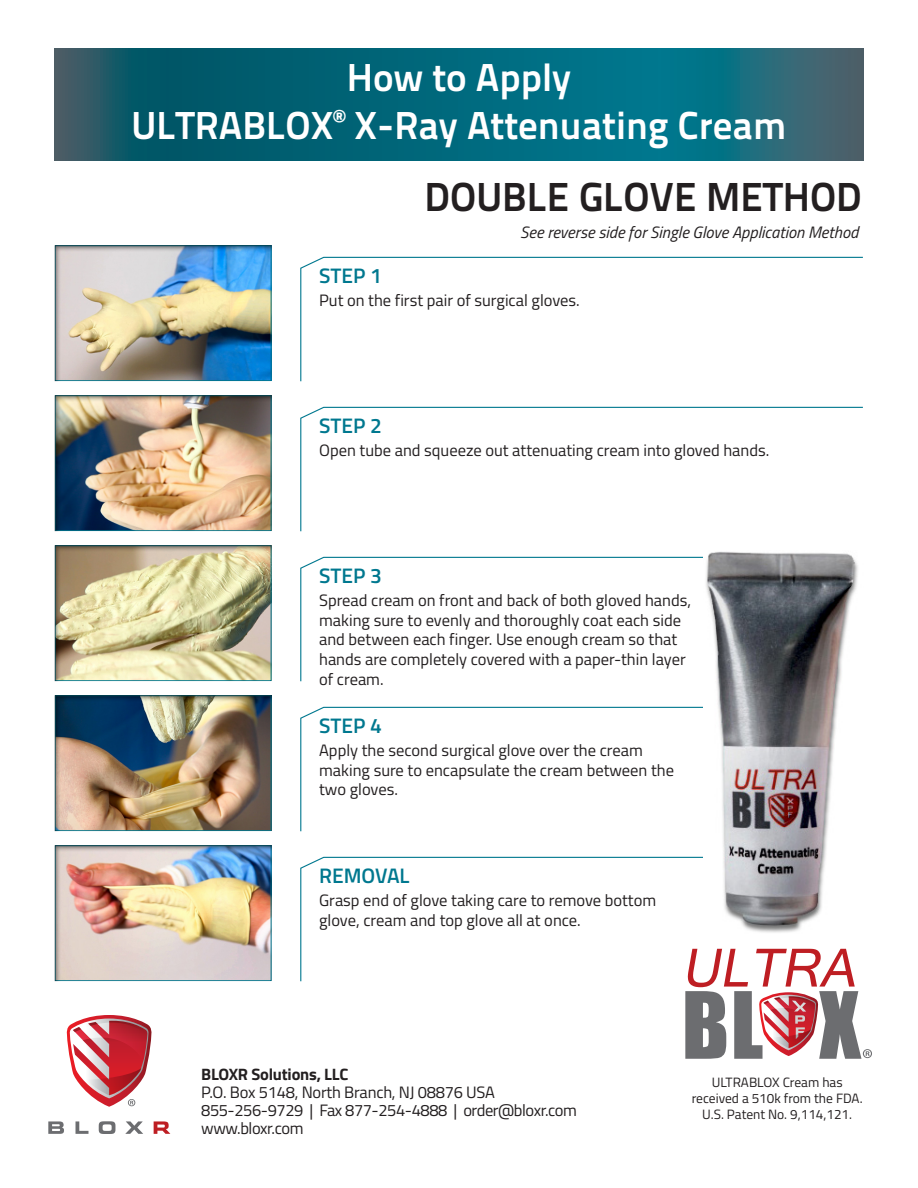
<style>
.page{position:relative;width:918px;height:1188px;background:#fff}
.page>*{position:absolute;margin:0;border:0;box-sizing:border-box;transform-origin:0 0}
.t1{font:700 40.5px "Titillium Text 22 L";color:#231f20}
.t2{font:700 39px "Titillium Text 22 L";color:#fff}
.t3{font:600 21px "Titillium";color:#00788f}
.t4{font:16.5px/19.8px "Titillium";color:#231f20}
.t5{font:16.5px "Titillium";letter-spacing:-.025em;color:#231f20}
.t6{font:italic 16.5px "Titillium";color:#231f20}
.t7{font:700 16.5px "Titillium";letter-spacing:-.015em;color:#231f20}
.t8{font:13.5px/16.2px "Titillium";color:#231f20;text-align:center}
</style>
<div class="page">
<svg style="left:48px;top:1121px;width:16px;height:13px"></svg>
<svg style="left:76px;top:1121px;width:12px;height:13px"></svg>
<svg style="left:99px;top:1121px;width:16px;height:13px"></svg>
<svg style="left:125px;top:1121px;width:18px;height:13px"></svg>
<svg style="left:154px;top:1121px;width:16px;height:13px"></svg>
<svg style="left:66px;top:1015px;width:86px;height:92px"></svg>
<svg style="left:55px;top:49px;width:808px;height:111px;background:#0c6678"></svg>
<svg style="left:685px;top:982px;width:187px;height:77px"></svg>
<svg style="left:300px;top:256px;width:563px;height:126px"></svg>
<div style="left:54px;top:244px;width:219px;height:138px;background:#231f20;opacity:.55"></div>
<svg style="left:300px;top:406px;width:563px;height:126px"></svg>
<div style="left:54px;top:394px;width:219px;height:138px;background:#231f20;opacity:.55"></div>
<svg style="left:300px;top:556px;width:403px;height:126px"></svg>
<div style="left:54px;top:544px;width:219px;height:138px;background:#231f20;opacity:.55"></div>
<svg style="left:300px;top:706px;width:403px;height:126px"></svg>
<div style="left:54px;top:694px;width:219px;height:138px;background:#231f20;opacity:.55"></div>
<svg style="left:300px;top:856px;width:554px;height:126px"></svg>
<div style="left:54px;top:844px;width:219px;height:138px;background:#231f20;opacity:.55"></div>
<img style="left:703px;top:551px;width:155px;height:383px">
<p class="t2" style="left:347px;top:48px;width:226px">How to Apply</p>
<p class="t2" style="left:132px;top:96px;width:656px">ULTRABLOX<sup>®</sup> X-Ray Attenuating Cream</p>
<p class="t1" style="left:425px;top:166px;width:439px">DOUBLE GLOVE METHOD</p>
<p class="t6" style="left:520px;top:220px;width:340px">See reverse side for Single Glove Application Method</p>
<p class="t3" style="left:319px;top:260px;width:64px">STEP 1</p>
<p class="t4" style="left:319px;top:289px;width:262px">Put on the first pair of surgical gloves.</p>
<p class="t3" style="left:319px;top:410px;width:64px">STEP 2</p>
<p class="t4" style="left:319px;top:439px;width:452px">Open tube and squeeze out attenuating cream into gloved hands.</p>
<p class="t3" style="left:319px;top:560px;width:64px">STEP 3</p>
<p class="t4" style="left:319px;top:589px;width:374px">Spread cream on front and back of both gloved hands, making sure to evenly and thoroughly coat each side and between each finger. Use enough cream so that hands are completely covered with a paper-thin layer of cream.</p>
<p class="t3" style="left:319px;top:710px;width:64px">STEP 4</p>
<p class="t4" style="left:319px;top:739px;width:356px">Apply the second surgical glove over the cream making sure to encapsulate the cream between the two gloves.</p>
<p class="t3" style="left:319px;top:860px;width:92px">REMOVAL</p>
<p class="t4" style="left:319px;top:889px;width:339px">Grasp end of glove taking care to remove bottom glove, cream and top glove all at once.</p>
<p class="t7" style="left:201px;top:1062px;width:149px">BLOXR Solutions, LLC</p>
<p class="t4" style="left:201px;top:1082px;width:295px">P.O. Box 5148, North Branch, NJ 08876 USA</p>
<p class="t5" style="left:201px;top:1098px;width:377px">855-256-9729 | Fax 877-254-4888 | order@bloxr.com</p>
<p class="t5" style="left:201px;top:1116px;width:104px">www.bloxr.com</p>
<p class="t8" style="left:692px;top:1073px;width:172px">ULTRABLOX Cream has received a 510k from the FDA.</p>
<p class="t8" style="left:702px;top:1106px;width:151px">U.S. Patent No. 9,114,121.</p>
</div>
